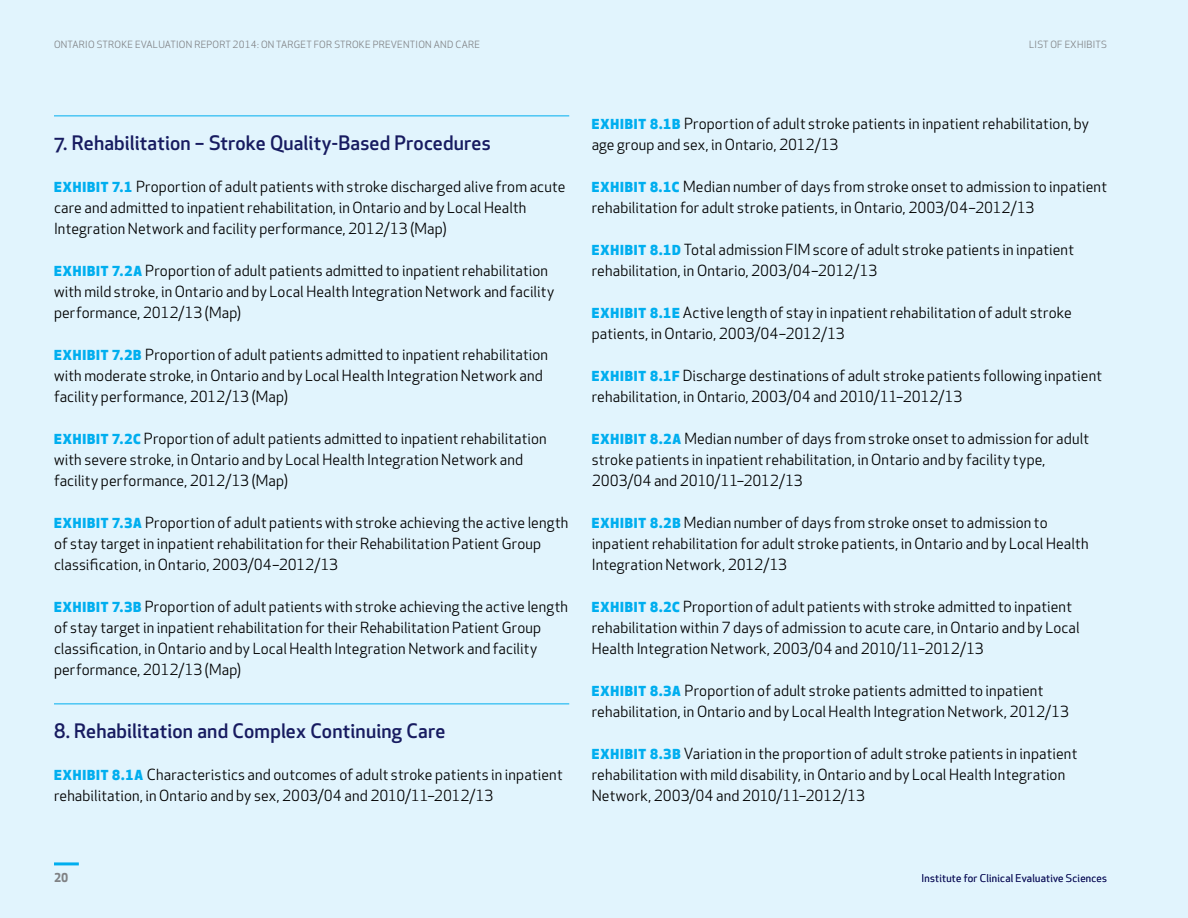
<style>
.page{position:relative;width:1188px;height:918px;background:#e1f4fd}
.page>*{position:absolute;margin:0;border:0;box-sizing:border-box;transform-origin:0 0}
.Subhead_2_Rules{font:500 19.5px "Apex New";letter-spacing:.01em;color:#171b60}
.body-no_indent{font:15px/21px "Apex New";letter-spacing:.01em;color:#000}
.t1{font:700 12px "Apex New";color:#808285}
.t2{font:10.5px "Apex New";letter-spacing:.025em;color:#171b60}
.t3{font:9.75px "Apex New";letter-spacing:.025em;color:#808285}
.s1{font-weight:800;font-size:13.5px;color:#00aeef}
</style>
<div class="page">
<hr style="left:54px;top:862px;width:25px;height:3px;background:#00aeef">
<hr style="left:54px;top:116px;width:515px;height:1px;background:#00aeef">
<hr style="left:54px;top:704px;width:515px;height:1px;background:#00aeef">
<p class="t3" style="left:54px;top:38px;width:427px">ONTARIO STROKE EVALUATION REPORT 2014: ON TARGET FOR STROKE PREVENTION AND CARE</p>
<p class="t3" style="left:1029px;top:38px;width:79px">LIST OF EXHIBITS</p>
<p class="Subhead_2_Rules" style="left:54px;top:130px;width:438px">7. Rehabilitation – Stroke Quality-Based Procedures</p>
<p class="body-no_indent" style="left:54px;top:176px;width:513px"><span class="s1">EXHIBIT 7.1</span> Proportion of adult patients with stroke discharged alive from acute care and admitted to inpatient rehabilitation, in Ontario and by Local Health<br>Integration Network and facility performance, 2012/13 (Map)</p>
<p class="body-no_indent" style="left:54px;top:260px;width:502px"><span class="s1">EXHIBIT 7.2A</span> Proportion of adult patients admitted to inpatient rehabilitation with mild stroke, in Ontario and by Local Health Integration Network and facility performance, 2012/13 (Map)</p>
<p class="body-no_indent" style="left:54px;top:344px;width:496px"><span class="s1">EXHIBIT 7.2B</span> Proportion of adult patients admitted to inpatient rehabilitation with moderate stroke, in Ontario and by Local Health Integration Network and facility performance, 2012/13 (Map)</p>
<p class="body-no_indent" style="left:54px;top:428px;width:494px"><span class="s1">EXHIBIT 7.2C</span> Proportion of adult patients admitted to inpatient rehabilitation with severe stroke, in Ontario and by Local Health Integration Network and facility performance, 2012/13 (Map)</p>
<p class="body-no_indent" style="left:54px;top:512px;width:516px"><span class="s1">EXHIBIT 7.3A</span> Proportion of adult patients with stroke achieving the active length of stay target in inpatient rehabilitation for their Rehabilitation Patient Group classification, in Ontario, 2003/04–2012/13</p>
<p class="body-no_indent" style="left:54px;top:596px;width:516px"><span class="s1">EXHIBIT 7.3B</span> Proportion of adult patients with stroke achieving the active length of stay target in inpatient rehabilitation for their Rehabilitation Patient Group classification, in Ontario and by Local Health Integration Network and facility performance, 2012/13 (Map)</p>
<p class="Subhead_2_Rules" style="left:54px;top:718px;width:393px">8. Rehabilitation and Complex Continuing Care</p>
<p class="body-no_indent" style="left:54px;top:764px;width:510px"><span class="s1">EXHIBIT 8.1A</span> Characteristics and outcomes of adult stroke patients in inpatient rehabilitation, in Ontario and by sex, 2003/04 and 2010/11–2012/13</p>
<p class="body-no_indent" style="left:592px;top:113px;width:499px"><span class="s1">EXHIBIT 8.1B</span> Proportion of adult stroke patients in inpatient rehabilitation, by age group and sex, in Ontario, 2012/13</p>
<p class="body-no_indent" style="left:592px;top:176px;width:517px"><span class="s1">EXHIBIT 8.1C</span> Median number of days from stroke onset to admission to inpatient rehabilitation for adult stroke patients, in Ontario, 2003/04–2012/13</p>
<p class="body-no_indent" style="left:592px;top:239px;width:484px"><span class="s1">EXHIBIT 8.1D</span> Total admission FIM score of adult stroke patients in inpatient rehabilitation, in Ontario, 2003/04–2012/13</p>
<p class="body-no_indent" style="left:592px;top:302px;width:482px"><span class="s1">EXHIBIT 8.1E</span> Active length of stay in inpatient rehabilitation of adult stroke patients, in Ontario, 2003/04–2012/13</p>
<p class="body-no_indent" style="left:592px;top:365px;width:512px"><span class="s1">EXHIBIT 8.1F</span> Discharge destinations of adult stroke patients following inpatient rehabilitation, in Ontario, 2003/04 and 2010/11–2012/13</p>
<p class="body-no_indent" style="left:592px;top:428px;width:499px"><span class="s1">EXHIBIT 8.2A</span> Median number of days from stroke onset to admission for adult stroke patients in inpatient rehabilitation, in Ontario and by facility type,<br>2003/04 and 2010/11–2012/13</p>
<p class="body-no_indent" style="left:592px;top:512px;width:498px"><span class="s1">EXHIBIT 8.2B</span> Median number of days from stroke onset to admission to inpatient rehabilitation for adult stroke patients, in Ontario and by Local Health<br>Integration Network, 2012/13</p>
<p class="body-no_indent" style="left:592px;top:596px;width:489px"><span class="s1">EXHIBIT 8.2C</span> Proportion of adult patients with stroke admitted to inpatient rehabilitation within 7 days of admission to acute care, in Ontario and by Local<br>Health Integration Network, 2003/04 and 2010/11–2012/13</p>
<p class="body-no_indent" style="left:592px;top:680px;width:479px"><span class="s1">EXHIBIT 8.3A</span> Proportion of adult stroke patients admitted to inpatient rehabilitation, in Ontario and by Local Health Integration Network, 2012/13</p>
<p class="body-no_indent" style="left:592px;top:743px;width:487px"><span class="s1">EXHIBIT 8.3B</span> Variation in the proportion of adult stroke patients in inpatient rehabilitation with mild disability, in Ontario and by Local Health Integration<br>Network, 2003/04 and 2010/11–2012/13</p>
<p class="t1" style="left:54px;top:869px;width:16px">20</p>
<p class="t2" style="left:922px;top:871px;width:187px">Institute for Clinical Evaluative Sciences</p>
</div>
